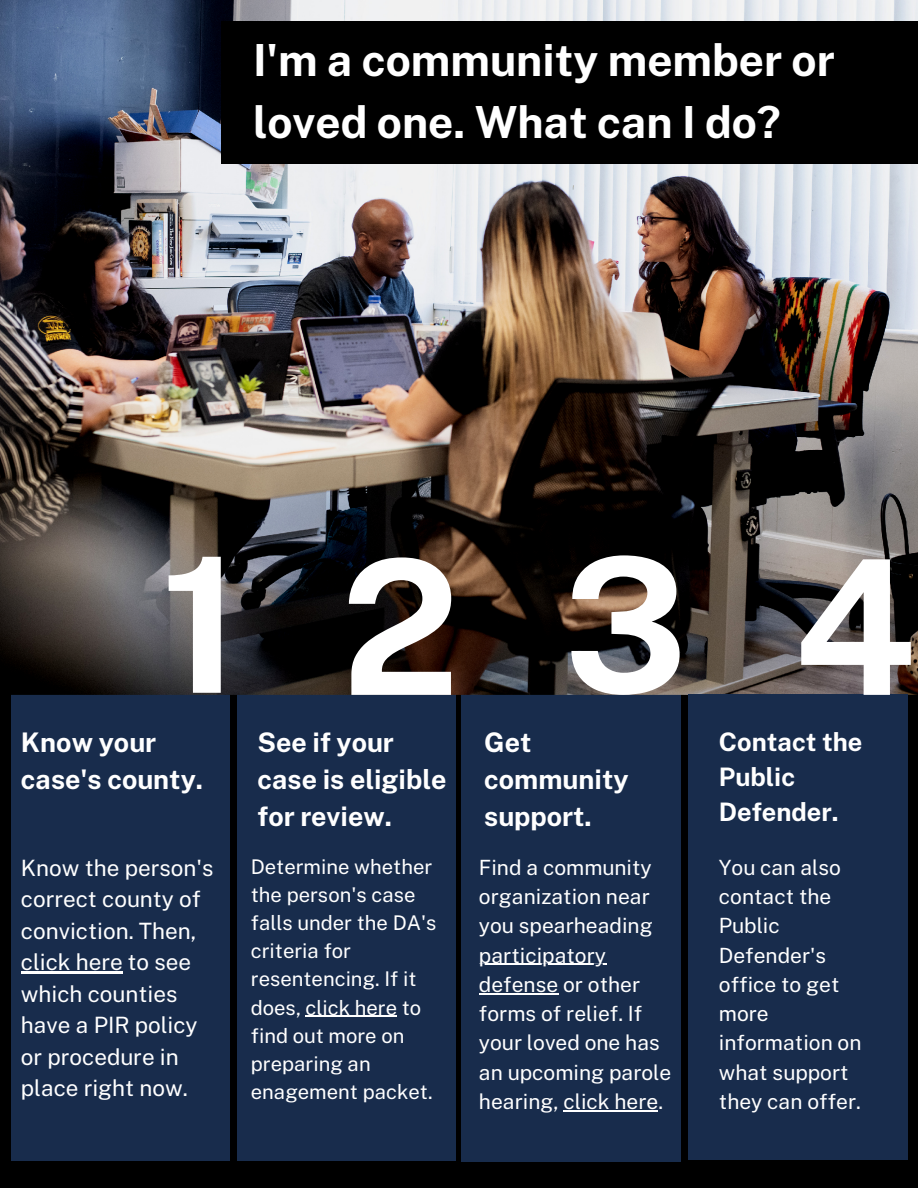
<style>
.page{position:relative;width:918px;height:1188px;background:#000}
.page>*{position:absolute;margin:0;border:0;box-sizing:border-box;transform-origin:0 0}
.t1{font:700 188.1px "Public Sans";color:#fff}
.t2{font:700 187.5px "Public Sans";color:#fff}
.t3{font:700 44.25px/61.8px "Public Sans";color:#fff}
.t4{font:700 27px/37.2px "Public Sans";color:#fff}
.t5{font:700 25.5px/34.8px "Public Sans";color:#fff}
.t6{font:22.5px/31.5px "Public Sans";color:#fff}
.t7{font:21px/29.2px "Public Sans";color:#fff}
.t8{font:20.25px/28.2px "Public Sans";color:#fff}
</style>
<div class="page">
<div style="left:11px;top:661px;width:218px;height:500px;background:#182c4c"></div>
<div style="left:461px;top:691px;width:219px;height:470px;background:#182c4c"></div>
<div style="left:237px;top:661px;width:218px;height:500px;background:#182c4c"></div>
<img style="left:0;top:0;width:918px;height:694px">
<div style="left:221px;top:21px;width:697px;height:143px;background:#000"></div>
<hr style="left:21px;top:972px;width:102px;height:2px;background:#fff">
<hr style="left:479px;top:964px;width:127px;height:1px;background:#fff">
<hr style="left:479px;top:993px;width:79px;height:1px;background:#fff">
<hr style="left:563px;top:1110px;width:95px;height:1px;background:#fff">
<hr style="left:306px;top:1016px;width:91px;height:1px;background:#fff">
<div style="left:688px;top:695px;width:219px;height:465px;background:#182c4c"></div>
<p class="t3" style="left:253px;top:29px;width:583px">I'm a community member or loved one. What can I do?</p>
<p class="t1" style="left:161px;top:514px;width:82px">1</p>
<p class="t2" style="left:341px;top:517px;width:121px">2</p>
<p class="t2" style="left:563px;top:515px;width:126px">3</p>
<p class="t4" style="left:21px;top:723px;width:137px">Know your</p>
<p class="t4" style="left:21px;top:760px;width:184px">case's county.</p>
<p class="t6" style="left:21px;top:852px;width:194px">Know the person's correct county of conviction. Then, click here to see which counties have a PIR policy or procedure in place right now.</p>
<p class="t4" style="left:258px;top:723px;width:190px">See if your case is eligible for review.</p>
<p class="t4" style="left:484px;top:723px;width:146px">Get community support.</p>
<p class="t8" style="left:251px;top:852px;width:187px">Determine whether the person's case falls under the DA's criteria for resentencing. If it does, click here to find out more on preparing an enagement packet.</p>
<p class="t7" style="left:479px;top:853px;width:194px">Find a community organization near you spearheading participatory defense or other forms of relief. If your loved one has an upcoming parole hearing, click here.</p>
<p class="t2" style="left:793px;top:517px;width:124px">4</p>
<p class="t5" style="left:719px;top:724px;width:145px">Contact the</p>
<p class="t5" style="left:719px;top:759px;width:121px">Public<br>Defender.</p>
<p class="t7" style="left:719px;top:853px;width:144px">You can also contact the<br>Public<br>Defender's office to get more information on what support they can offer.</p>
</div>
